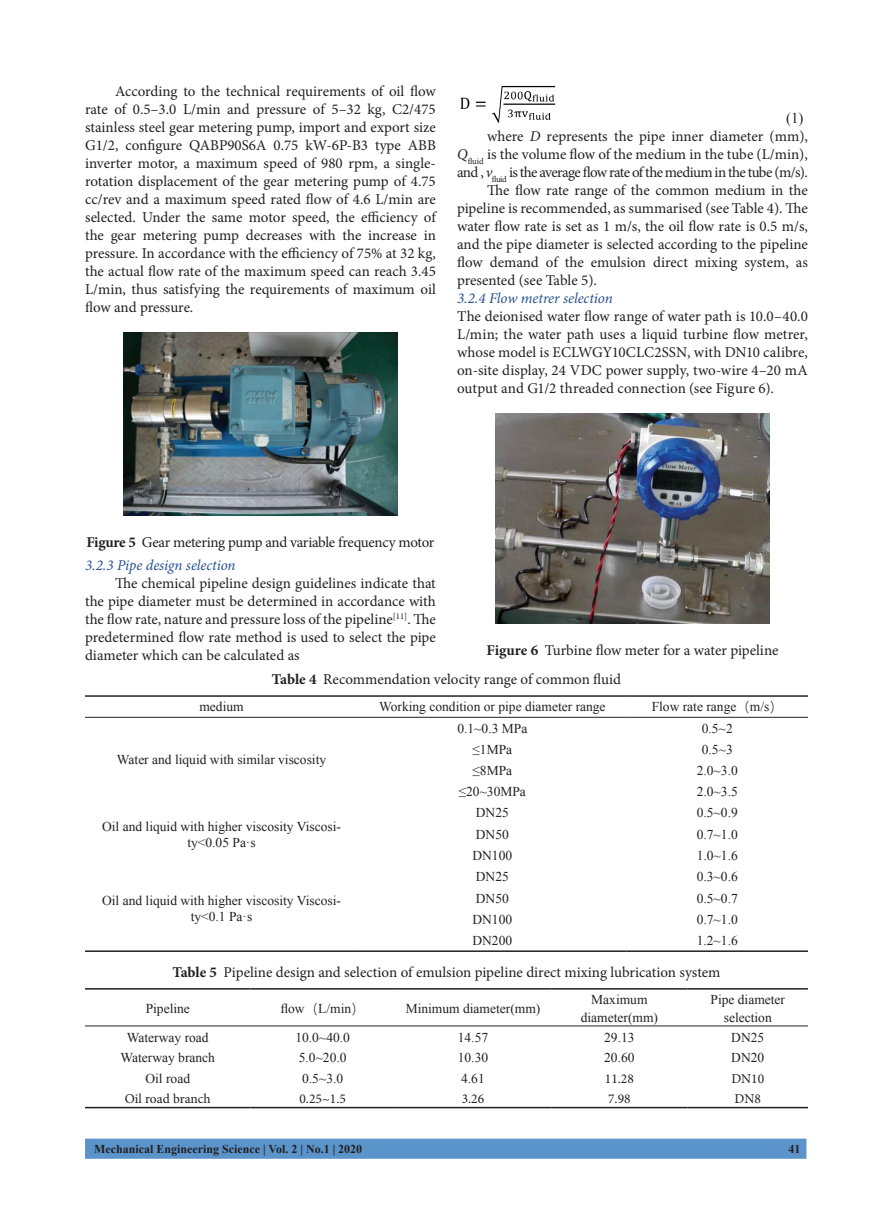
<style>
.page{position:relative;width:893px;height:1212px;background:#fff}
.page>*{position:absolute;margin:0;border:0;box-sizing:border-box;transform-origin:0 0}
.t1{font:15px/18px "Minion Pro";letter-spacing:-.005em;color:#231f20;text-align:justify}
.t2{font:15px/23.4px "Minion Pro";letter-spacing:-.025em;color:#231f20}
.t3{font:15px "Minion Pro";letter-spacing:-.045em;color:#231f20}
.t4{font:italic 15px "Minion Pro";letter-spacing:-.005em;color:#27518f}
.t5{font:15px "Times New Roman";color:#231f20}
.t6{font:13.5px/16.2px "Times New Roman";color:#231f20;text-align:center}
.t7{font:13.5px "Minion Pro";color:#231f20}
.t8{font:700 12px "Times New Roman";color:#231f20}
.s1{font-style:italic}
.s2{font-weight:700}
.s3{font-style:italic;color:#27518f}
.s4{font-family:"Deng Xian"}
</style>
<div class="page">
<svg style="left:85px;top:1138px;width:721px;height:21px;background:#6098cc"></svg>
<img style="left:123px;top:332px;width:275px;height:184px">
<img style="left:460px;top:85px;width:96px;height:38px">
<img style="left:495px;top:413px;width:275px;height:211px">
<hr style="left:85px;top:950px;width:273px;height:2px;background:#231f20">
<hr style="left:85px;top:717px;width:273px;height:1px;background:#231f20">
<hr style="left:358px;top:717px;width:269px;height:1px;background:#231f20">
<hr style="left:627px;top:717px;width:181px;height:1px;background:#231f20">
<hr style="left:85px;top:695px;width:273px;height:2px;background:#231f20">
<hr style="left:358px;top:695px;width:269px;height:2px;background:#231f20">
<hr style="left:627px;top:695px;width:181px;height:2px;background:#231f20">
<hr style="left:358px;top:950px;width:269px;height:2px;background:#231f20">
<hr style="left:627px;top:950px;width:181px;height:2px;background:#231f20">
<hr style="left:85px;top:1025px;width:166px;height:1px;background:#231f20">
<hr style="left:251px;top:1025px;width:144px;height:1px;background:#231f20">
<hr style="left:395px;top:1025px;width:156px;height:1px;background:#231f20">
<hr style="left:551px;top:1025px;width:137px;height:1px;background:#231f20">
<hr style="left:688px;top:1025px;width:120px;height:1px;background:#231f20">
<hr style="left:85px;top:988px;width:166px;height:1px;background:#231f20">
<hr style="left:251px;top:988px;width:144px;height:1px;background:#231f20">
<hr style="left:395px;top:988px;width:156px;height:1px;background:#231f20">
<hr style="left:551px;top:988px;width:137px;height:1px;background:#231f20">
<hr style="left:688px;top:988px;width:120px;height:1px;background:#231f20">
<hr style="left:85px;top:1107px;width:166px;height:1px;background:#231f20">
<hr style="left:251px;top:1107px;width:144px;height:1px;background:#231f20">
<hr style="left:395px;top:1107px;width:156px;height:1px;background:#231f20">
<hr style="left:551px;top:1107px;width:137px;height:1px;background:#231f20">
<hr style="left:688px;top:1107px;width:120px;height:1px;background:#231f20">
<p class="t1" style="left:85px;top:82px;width:352px;text-indent:30px">According to the technical requirements of oil flow rate of 0.5–3.0 L/min and pressure of 5–32 kg, C2/475 stainless steel gear metering pump, import and export size G1/2, configure QABP90S6A 0.75 kW-6P-B3 type ABB inverter motor, a maximum speed of 980 rpm, a single&shy;rotation displacement of the gear metering pump of 4.75 cc/rev and a maximum speed rated flow of 4.6 L/min are selected. Under the same motor speed, the efficiency of the gear metering pump decreases with the increase in pressure. In accordance with the efficiency of 75% at 32 kg, the actual flow rate of the maximum speed can reach 3.45<br>L/min, thus satisfying the requirements of maximum oil flow and pressure.</p>
<p class="t5" style="left:786px;top:108px;width:19px">(1)</p>
<p class="t1" style="left:487px;top:127px;width:322px">where <span class="s1">D</span> represents the pipe inner diameter (mm),</p>
<p class="t1" style="left:457px;top:145px;width:352px"><span class="s1">Q</span><sub>fluid</sub> is the volume flow of the medium in the tube (L/min),</p>
<p class="t3" style="left:457px;top:162px;width:352px">and , <span class="s1">v</span><sub>fluid</sub> is the average flow rate of the medium in the tube (m/s).</p>
<p class="t1" style="left:487px;top:181px;width:322px">The flow rate range of the common medium in the</p>
<p class="t1" style="left:457px;top:199px;width:352px">pipeline is recommended, as summarised (see Table 4). The</p>
<p class="t1" style="left:457px;top:217px;width:352px">water flow rate is set as 1 m/s, the oil flow rate is 0.5 m/s,</p>
<p class="t1" style="left:457px;top:235px;width:352px">and the pipe diameter is selected according to the pipeline</p>
<p class="t1" style="left:457px;top:253px;width:352px">flow demand of the emulsion direct mixing system, as</p>
<p class="t1" style="left:457px;top:271px;width:141px">presented (see Table 5).</p>
<p class="t4" style="left:457px;top:288px;width:157px">3.2.4 Flow metrer selection</p>
<p class="t1" style="left:457px;top:307px;width:352px">The deionised water flow range of water path is 10.0–40.0<br>L/min; the water path uses a liquid turbine flow metrer, whose model is ECLWGY10CLC2SSN, with DN10 calibre, on-site display, 24 VDC power supply, two-wire 4–20 mA output and G1/2 threaded connection (see Figure 6).</p>
<p class="t2" style="left:85px;top:530px;width:351px"><span class="s2">Figure 5</span> Gear metering pump and variable frequency motor<br><span class="s3">3.2.3 Pipe design selection</span></p>
<p class="t1" style="left:85px;top:574px;width:352px;text-indent:30px">The chemical pipeline design guidelines indicate that the pipe diameter must be determined in accordance with the flow rate, nature and pressure loss of the pipeline<sup>[11]</sup>. The predetermined flow rate method is used to select the pipe diameter which can be calculated as</p>
<p class="t1" style="left:272px;top:635px;width:508px;line-height:29.2px;text-indent:215px"><span class="s2">Figure 6</span> Turbine flow meter for a water pipeline<br><span class="s2">Table 4</span> Recommendation velocity range of common fluid</p>
<p class="t6" style="left:199px;top:698px;width:46px">medium</p>
<p class="t6" style="left:379px;top:698px;width:228px">Working condition or pipe diameter range</p>
<p class="t6" style="left:652px;top:698px;width:133px">Flow rate range<span class="s4">（</span>m/s<span class="s4">）</span></p>
<p class="t6" style="left:117px;top:752px;width:211px">Water and liquid with similar viscosity</p>
<p class="t6" style="left:102px;top:818px;width:240px">Oil and liquid with higher viscosity Viscosi&shy;ty&lt;0.05 Pa·s</p>
<p class="t6" style="left:457px;top:720px;width:71px">0.1~0.3 MPa</p>
<p class="t6" style="left:702px;top:720px;width:32px">0.5~2</p>
<p class="t6" style="left:472px;top:741px;width:41px">≤1MPa</p>
<p class="t6" style="left:702px;top:741px;width:32px">0.5~3</p>
<p class="t6" style="left:472px;top:762px;width:41px">≤8MPa</p>
<p class="t6" style="left:697px;top:762px;width:43px">2.0~3.0</p>
<p class="t6" style="left:459px;top:783px;width:69px">≤20~30MPa</p>
<p class="t6" style="left:697px;top:783px;width:43px">2.0~3.5</p>
<p class="t6" style="left:476px;top:805px;width:34px">DN25</p>
<p class="t6" style="left:697px;top:805px;width:43px">0.5~0.9</p>
<p class="t6" style="left:476px;top:826px;width:34px">DN50</p>
<p class="t6" style="left:697px;top:826px;width:43px">0.7~1.0</p>
<p class="t6" style="left:472px;top:847px;width:41px">DN100</p>
<p class="t6" style="left:697px;top:847px;width:43px">1.0~1.6</p>
<p class="t6" style="left:476px;top:868px;width:34px">DN25</p>
<p class="t6" style="left:697px;top:868px;width:43px">0.3~0.6</p>
<p class="t6" style="left:476px;top:890px;width:34px">DN50</p>
<p class="t6" style="left:697px;top:890px;width:43px">0.5~0.7</p>
<p class="t6" style="left:472px;top:911px;width:41px">DN100</p>
<p class="t6" style="left:697px;top:911px;width:43px">0.7~1.0</p>
<p class="t6" style="left:472px;top:932px;width:41px">DN200</p>
<p class="t6" style="left:697px;top:932px;width:43px">1.2~1.6</p>
<p class="t1" style="left:172px;top:963px;width:550px"><span class="s2">Table 5</span> Pipeline design and selection of emulsion pipeline direct mixing lubrication system</p>
<p class="t6" style="left:146px;top:1000px;width:46px">Pipeline</p>
<p class="t6" style="left:281px;top:1000px;width:86px">flow<span class="s4">（</span>L/min<span class="s4">）</span></p>
<p class="t6" style="left:406px;top:1000px;width:136px">Minimum diameter(mm)</p>
<p class="t6" style="left:581px;top:990px;width:79px;line-height:18px">Maximum diameter(mm)</p>
<p class="t6" style="left:710px;top:990px;width:76px;line-height:18px">Pipe diameter selection</p>
<p class="t6" style="left:127px;top:1029px;width:83px">Waterway road</p>
<p class="t6" style="left:295px;top:1029px;width:56px">10.0~40.0</p>
<p class="t6" style="left:458px;top:1029px;width:32px">14.57</p>
<p class="t6" style="left:604px;top:1029px;width:32px">29.13</p>
<p class="t6" style="left:731px;top:1029px;width:34px">DN25</p>
<p class="t6" style="left:121px;top:1049px;width:96px">Waterway branch</p>
<p class="t6" style="left:299px;top:1049px;width:49px">5.0~20.0</p>
<p class="t6" style="left:458px;top:1049px;width:32px">10.30</p>
<p class="t6" style="left:604px;top:1049px;width:32px">20.60</p>
<p class="t6" style="left:731px;top:1049px;width:34px">DN20</p>
<p class="t6" style="left:145px;top:1070px;width:46px">Oil road</p>
<p class="t6" style="left:302px;top:1070px;width:43px">0.5~3.0</p>
<p class="t6" style="left:461px;top:1070px;width:25px">4.61</p>
<p class="t7" style="left:605px;top:1069px;width:30px">11.28</p>
<p class="t7" style="left:731px;top:1069px;width:34px">DN10</p>
<p class="t7" style="left:125px;top:1089px;width:87px">Oil road branch</p>
<p class="t7" style="left:299px;top:1089px;width:48px">0.25~1.5</p>
<p class="t7" style="left:462px;top:1089px;width:24px">3.26</p>
<p class="t7" style="left:608px;top:1089px;width:24px">7.98</p>
<p class="t7" style="left:735px;top:1089px;width:28px">DN8</p>
<p class="t6" style="left:102px;top:892px;width:240px">Oil and liquid with higher viscosity Viscosi&shy;ty&lt;0.1 Pa·s</p>
<p class="t8" style="left:94px;top:1140px;width:270px">Mechanical Engineering Science | Vol. 2 | No.1 | 2020</p>
<p class="t8" style="left:788px;top:1140px;width:13px">41</p>
</div>
